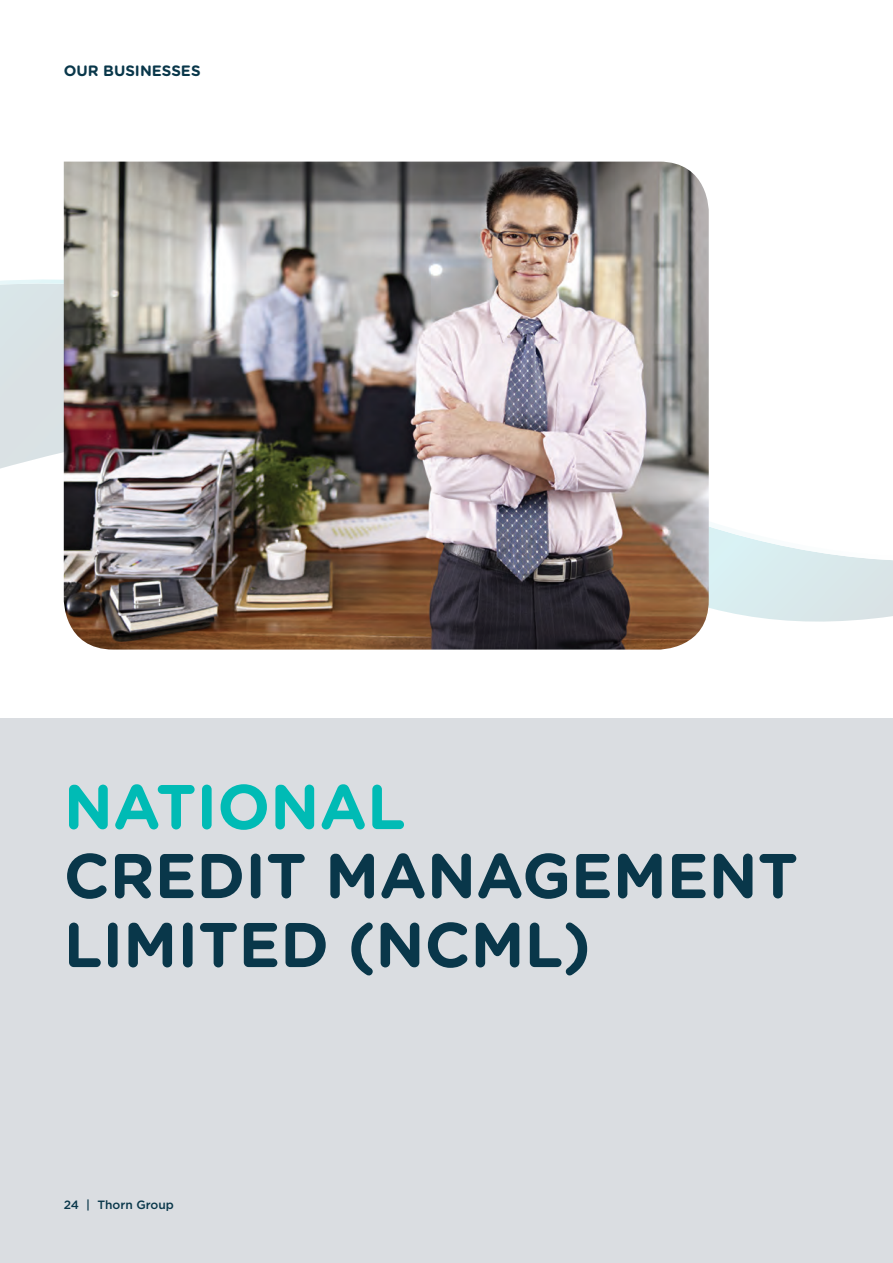
<style>
.page{position:relative;width:893px;height:1263px;background:#fff}
.page>*{position:absolute;margin:0;border:0;box-sizing:border-box;transform-origin:0 0}
.PAGE_HEADING{font:700 63px/69px "Gotham Rounded";color:#09374a}
.PAGE_HEADING-2{font:700 63px "Gotham Rounded";color:#00bbb5}
.PAGE_HEADING-3{font:700 15px "Gotham Rounded";color:#09374a}
.t1{font:500 12px "Gotham";color:#09374a}
</style>
<div class="page">
<svg style="left:0;top:246px;width:893px;height:368px"></svg>
<div style="left:0;top:719px;width:893px;height:544px;background:#dadde1"></div>
<img style="left:64px;top:162px;width:645px;height:487px">
<p class="PAGE_HEADING-3" style="left:64px;top:59px;width:138px">OUR BUSINESSES</p>
<p class="PAGE_HEADING-2" style="left:64px;top:761px;width:343px">NATIONAL</p>
<p class="PAGE_HEADING" style="left:64px;top:839px;width:736px">CREDIT MANAGEMENT<br>LIMITED (NCML)</p>
<p class="t1" style="left:64px;top:1198px;width:112px">24 | Thorn Group</p>
</div>
